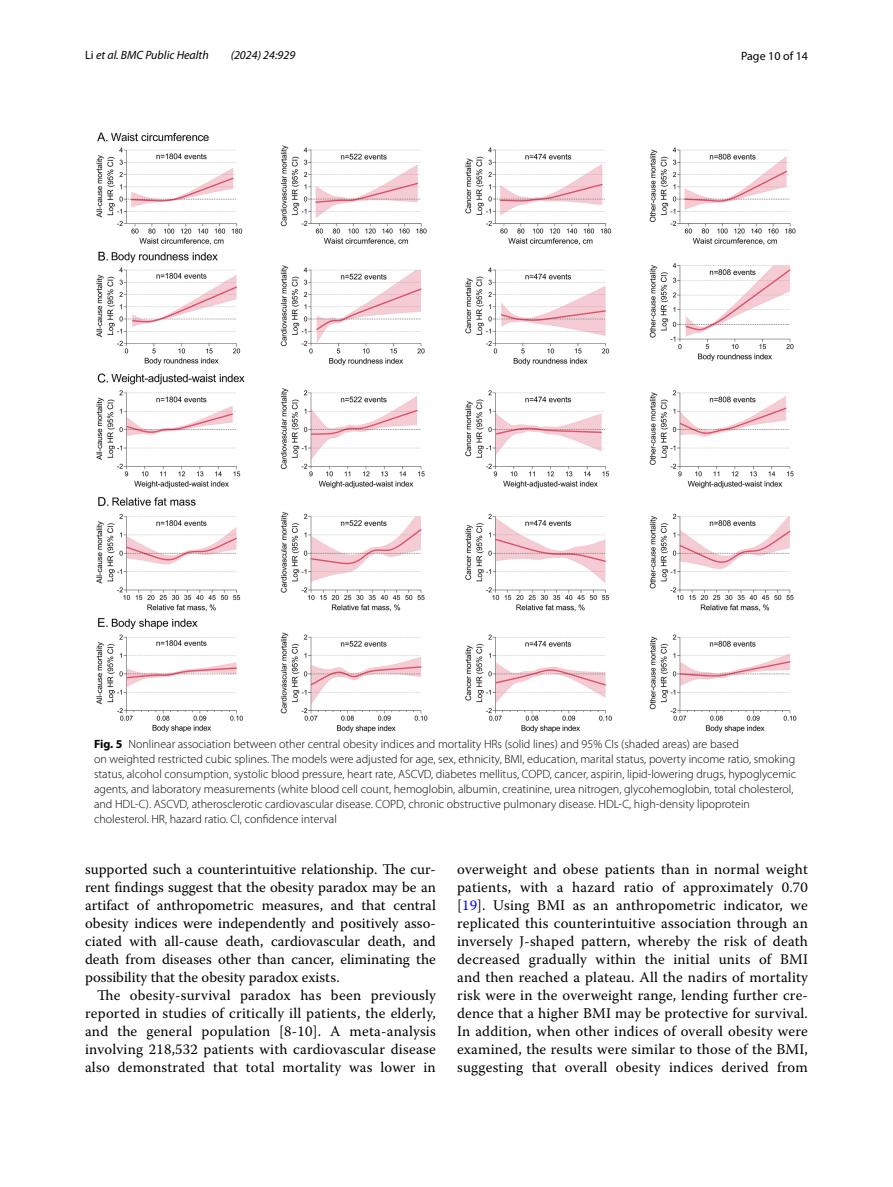
<style>
.page{position:relative;width:893px;height:1187px;background:#fff}
.page>*{position:absolute;margin:0;border:0;box-sizing:border-box;transform-origin:0 0}
.t1{font:14.7px/18px "Warnock Pro";letter-spacing:.015em;color:#000;text-align:justify}
.t2{font:300 12px/15px "Myriad Pro";color:#000}
.t3{font:italic 12px "Myriad Pro";color:#000}
.t4{font:12px "Myriad Pro";color:#000}
.s1{font-style:normal}
.s2{font-weight:700}
.s3{color:#00f}
</style>
<div class="page">
<img style="left:96px;top:133px;width:701px;height:599px">
<p class="t3" style="left:85px;top:48px;width:125px"><span class="s1">Li</span> et al. BMC Public Health</p>
<p class="t3" style="left:231px;top:48px;width:66px">(2024) 24:929</p>
<p class="t4" style="left:741px;top:48px;width:68px">Page 10 of 14</p>
<p class="t2" style="left:94px;top:736px;width:704px"><span class="s2">Fig. 5</span> Nonlinear association between other central obesity indices and mortality HRs (solid lines) and 95% CIs (shaded areas) are based<br>on weighted restricted cubic splines. The models were adjusted for age, sex, ethnicity, BMI, education, marital status, poverty income ratio, smoking status, alcohol consumption, systolic blood pressure, heart rate, ASCVD, diabetes mellitus, COPD, cancer, aspirin, lipid-lowering drugs, hypoglycemic agents, and laboratory measurements (white blood cell count, hemoglobin, albumin, creatinine, urea nitrogen, glycohemoglobin, total cholesterol, and HDL-C). ASCVD, atherosclerotic cardiovascular disease. COPD, chronic obstructive pulmonary disease. HDL-C, high-density lipoprotein cholesterol. HR, hazard ratio. CI, confidence interval</p>
<p class="t1" style="left:85px;top:860px;width:352px">supported such a counterintuitive relationship. The cur&shy;rent findings suggest that the obesity paradox may be an artifact of anthropometric measures, and that central obesity indices were independently and positively asso&shy;ciated with all-cause death, cardiovascular death, and death from diseases other than cancer, eliminating the possibility that the obesity paradox exists.</p>
<p class="t1" style="left:85px;top:986px;width:352px;text-indent:12px">The obesity-survival paradox has been previously reported in studies of critically ill patients, the elderly, and the general population [8-10]. A meta-analysis involving 218,532 patients with cardiovascular disease also demonstrated that total mortality was lower in</p>
<p class="t1" style="left:457px;top:860px;width:352px">overweight and obese patients than in normal weight patients, with a hazard ratio of approximately 0.70 [<span class="s3">19</span>]. Using BMI as an anthropometric indicator, we replicated this counterintuitive association through an inversely J-shaped pattern, whereby the risk of death decreased gradually within the initial units of BMI and then reached a plateau. All the nadirs of mortality risk were in the overweight range, lending further cre&shy;dence that a higher BMI may be protective for survival.<br>In addition, when other indices of overall obesity were examined, the results were similar to those of the BMI, suggesting that overall obesity indices derived from</p>
</div>
